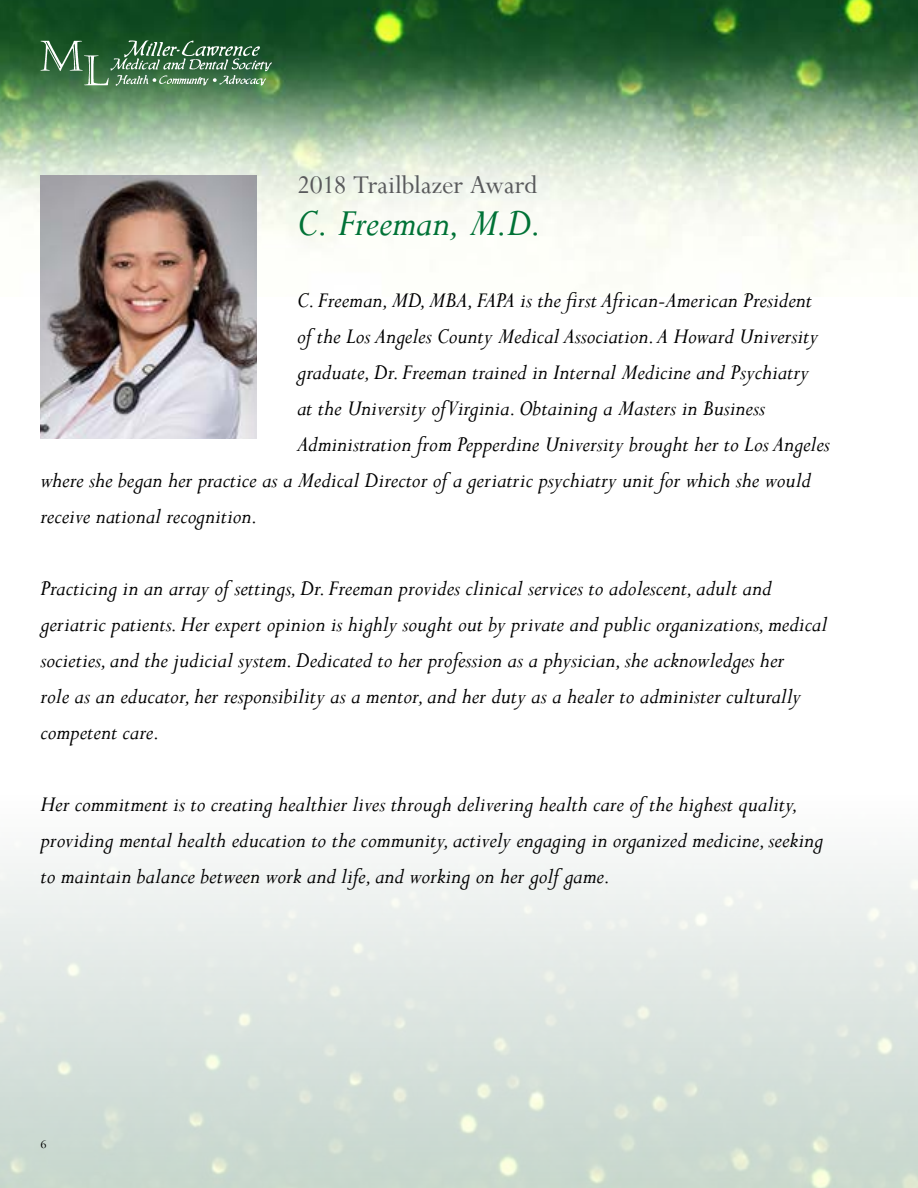
<style>
.page{position:relative;width:918px;height:1188px;background:#fff}
.page>*{position:absolute;margin:0;border:0;box-sizing:border-box;transform-origin:0 0}
.t1{font:italic 42px "Perpetua";letter-spacing:-.005em;color:#007236}
.t2{font:28.5px "Perpetua";letter-spacing:-.005em;color:#58595b}
.t3{font:italic 24px/36px "Perpetua";color:#000}
.t4{font:13.5px "Perpetua";color:#000}
</style>
<div class="page">
<img style="left:0;top:0;width:918px;height:297px">
<svg style="left:40px;top:40px;width:232px;height:46px;background:#4e7c58"></svg>
<img style="left:40px;top:176px;width:216px;height:263px">
<p class="t2" style="left:297px;top:167px;width:242px">2018 Trailblazer Award</p>
<h1 class="t1" style="left:297px;top:197px;width:246px">C. Freeman, M.D.</h1>
<p class="t3" style="left:297px;top:282px;width:517px">C. Freeman, MD, MBA, FAPA is the first African-American President</p>
<p class="t3" style="left:297px;top:318px;width:523px">of the Los Angeles County Medical Association. A Howard University</p>
<p class="t3" style="left:297px;top:354px;width:514px">graduate, Dr. Freeman trained in Internal Medicine and Psychiatry</p>
<p class="t3" style="left:297px;top:390px;width:470px">at the University of Virginia. Obtaining a Masters in Business</p>
<p class="t3" style="left:297px;top:426px;width:534px">Administration from Pepperdine University brought her to Los Angeles</p>
<p class="t3" style="left:40px;top:462px;width:772px">where she began her practice as a Medical Director of a geriatric psychiatry unit for which she would</p>
<p class="t3" style="left:40px;top:498px;width:219px">receive national recognition.</p>
<p class="t3" style="left:40px;top:570px;width:788px">Practicing in an array of settings, Dr. Freeman provides clinical services to adolescent, adult and geriatric patients. Her expert opinion is highly sought out by private and public organizations, medical societies, and the judicial system. Dedicated to her profession as a physician, she acknowledges her<br>role as an educator, her responsibility as a mentor, and her duty as a healer to administer culturally competent care.</p>
<p class="t3" style="left:40px;top:786px;width:784px">Her commitment is to creating healthier lives through delivering health care of the highest quality, providing mental health education to the community, actively engaging in organized medicine, seeking to maintain balance between work and life, and working on her golf game.</p>
<p class="t4" style="left:40px;top:1135px;width:8px">6</p>
</div>
